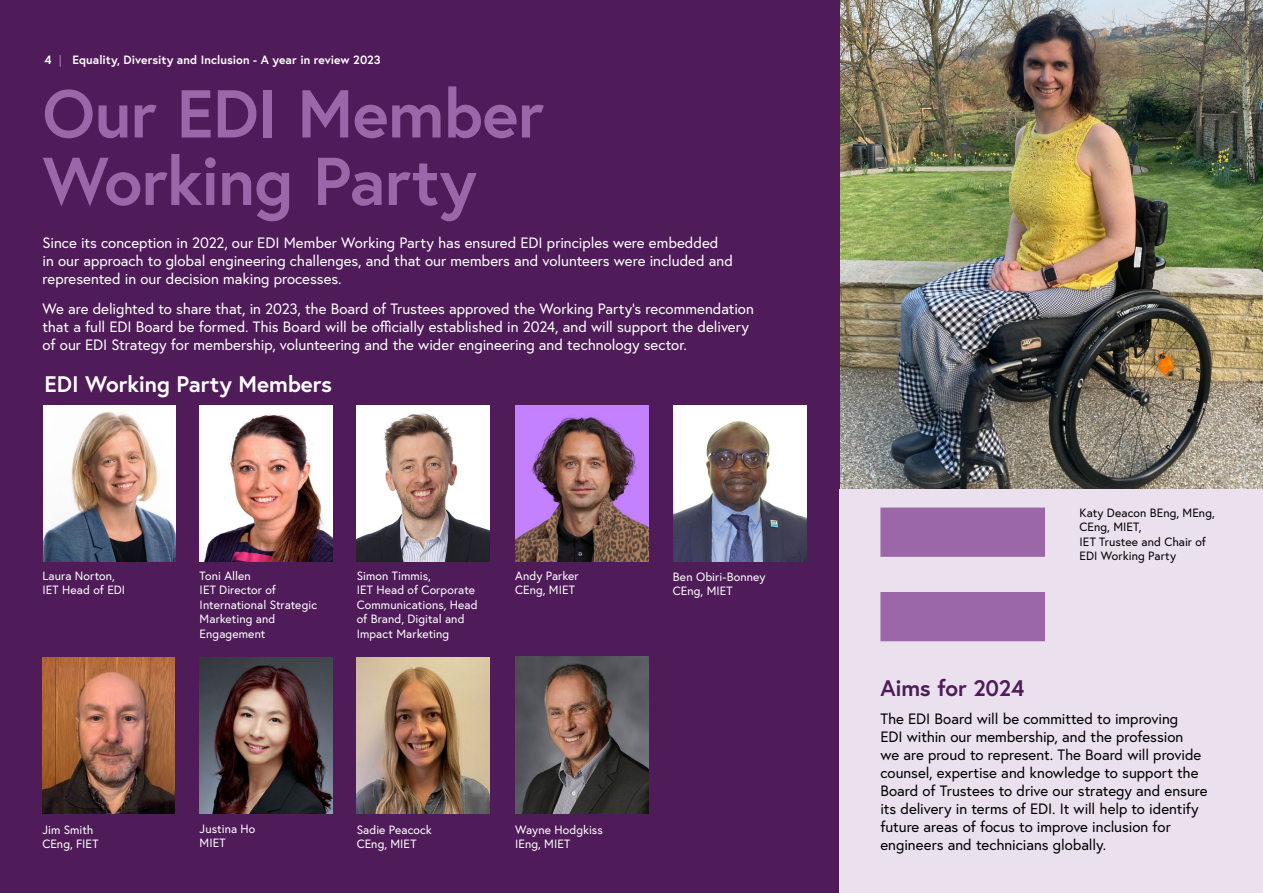
<style>
.page{position:relative;width:1263px;height:893px;background:#fff}
.page>*{position:absolute;margin:0;border:0;box-sizing:border-box;transform-origin:0 0}
.t1{font:700 67.5px/67.5px "Europa";letter-spacing:-.01em;color:#9c67a8}
.t2{font:700 22.5px "Europa";letter-spacing:-.005em;color:#fff}
.t3{font:700 22.5px "Europa";letter-spacing:-.01em;color:#4f1b59}
.t4{font:15px/18px "Europa";letter-spacing:-.005em;color:#fff}
.t5{font:15px/18px "Europa";letter-spacing:-.005em;color:#000}
.t6{font:12px/14.4px "Europa";letter-spacing:.005em;color:#fff}
.t7{font:12px/14.4px "Europa";letter-spacing:.01em;color:#000}
.t8{font:700 12px "Europa";letter-spacing:.005em;color:#fff}
.s1{color:#9c67a8}
</style>
<div class="page">
<img style="left:839px;top:0;width:424px;height:490px">
<div style="left:0;top:0;width:839px;height:893px;background:#4f1b59"></div>
<div style="left:839px;top:490px;width:424px;height:403px;background:#ebe1ee"></div>
<svg style="left:880px;top:508px;width:165px;height:133px"></svg>
<img style="left:43px;top:405px;width:133px;height:156px">
<img style="left:200px;top:405px;width:133px;height:156px">
<img style="left:357px;top:405px;width:133px;height:156px">
<img style="left:200px;top:658px;width:133px;height:156px">
<img style="left:515px;top:405px;width:133px;height:156px">
<img style="left:515px;top:657px;width:133px;height:157px">
<img style="left:357px;top:658px;width:133px;height:156px">
<img style="left:674px;top:405px;width:132px;height:156px">
<img style="left:42px;top:658px;width:133px;height:156px">
<p class="t8" style="left:45px;top:51px;width:338px">4 <span class="s1">|</span> Equality, Diversity and Inclusion - A year in review 2023</p>
<h1 class="t1" style="left:43px;top:78px;width:503px">Our EDI Member<br>Working Party</h1>
<p class="t4" style="left:43px;top:233px;width:692px">Since its conception in 2022, our EDI Member Working Party has ensured EDI principles were embedded in our approach to global engineering challenges, and that our members and volunteers were included and represented in our decision making processes.</p>
<p class="t4" style="left:43px;top:300px;width:713px">We are delighted to share that, in 2023, the Board of Trustees approved the Working Party’s recommendation that a full EDI Board be formed. This Board will be officially established in 2024, and will support the delivery of our EDI Strategy for membership, volunteering and the wider engineering and technology sector.</p>
<h2 class="t2" style="left:45px;top:369px;width:289px">EDI Working Party Members</h2>
<p class="t6" style="left:43px;top:568px;width:84px">Laura Norton,<br>IET Head of EDI</p>
<p class="t6" style="left:200px;top:568px;width:119px">Toni Allen<br>IET Director of<br>International Strategic<br>Marketing and<br>Engagement</p>
<p class="t6" style="left:357px;top:568px;width:123px">Simon Timmis,<br>IET Head of Corporate<br>Communications, Head of Brand, Digital and<br>Impact Marketing</p>
<p class="t6" style="left:515px;top:568px;width:65px">Andy Parker<br>CEng, MIET</p>
<p class="t6" style="left:673px;top:569px;width:94px">Ben Obiri-Bonney<br>CEng, MIET</p>
<p class="t6" style="left:42px;top:822px;width:58px">Jim Smith<br>CEng, FIET</p>
<p class="t6" style="left:200px;top:821px;width:57px">Justina Ho<br>MIET</p>
<p class="t6" style="left:357px;top:822px;width:77px">Sadie Peacock<br>CEng, MIET</p>
<p class="t6" style="left:515px;top:822px;width:89px">Wayne Hodgkiss<br>IEng, MIET</p>
<h2 class="t3" style="left:880px;top:673px;width:146px">Aims for 2024</h2>
<p class="t7" style="left:1079px;top:505px;width:137px">Katy Deacon BEng, MEng,<br>CEng, MIET,<br>IET Trustee and Chair of<br>EDI Working Party</p>
<p class="t5" style="left:880px;top:710px;width:329px">The EDI Board will be committed to improving<br>EDI within our membership, and the profession<br>we are proud to represent. The Board will provide counsel, expertise and knowledge to support the Board of Trustees to drive our strategy and ensure its delivery in terms of EDI. It will help to identify future areas of focus to improve inclusion for engineers and technicians globally.</p>
</div>
